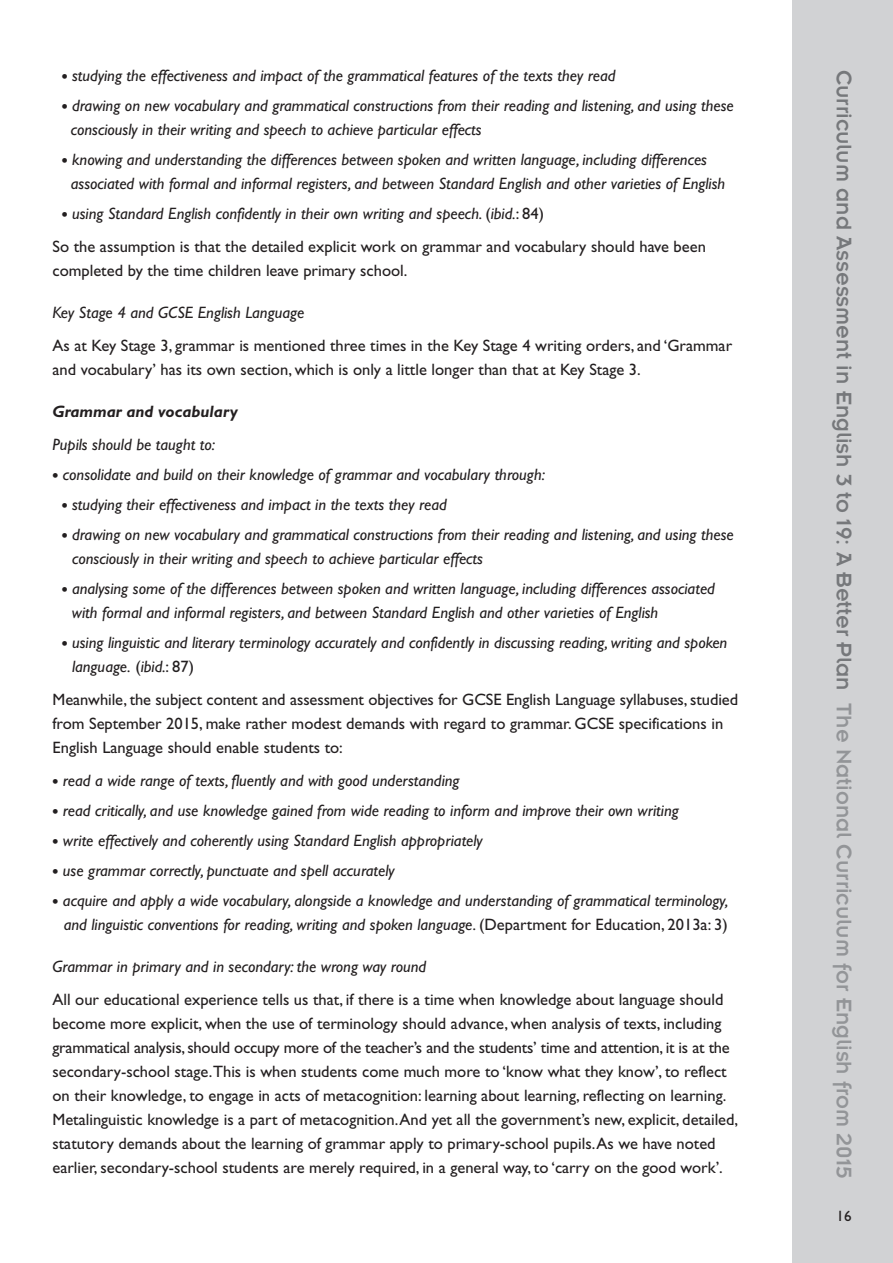
<style>
.page{position:relative;width:893px;height:1263px;background:#fff}
.page>*{position:absolute;margin:0;border:0;box-sizing:border-box;transform-origin:0 0}
.t1{font:23.25px "Insignia";color:#76787b}
.t2{font:italic 16.5px/24px "Gill Sans";color:#231f20}
.t3{font:16.5px/24px "Gill Sans";color:#231f20}
.t4{font:italic 700 16.5px "Gill Sans";color:#231f20}
.t5{font:15px "Gill Sans";color:#231f20}
.s1{font-weight:700;font-style:normal}
.s2{font-weight:700}
.s3{font-style:italic}
.s4{font-style:normal}
.s5{color:#939598}
</style>
<div class="page">
<div style="left:792px;top:0;width:101px;height:1263px;background:#d1d2d4"></div>
<p class="t2" style="left:62px;top:65px;width:555px"><span class="s1">•</span> studying the effectiveness and impact of the grammatical features of the texts they read</p>
<p class="t2" style="left:71px;top:95px;width:664px;text-indent:-9px"><span class="s1">•</span> drawing on new vocabulary and grammatical constructions from their reading and listening, and using these consciously in their writing and speech to achieve particular effects</p>
<p class="t2" style="left:71px;top:149px;width:656px;text-indent:-9px"><span class="s1">•</span> knowing and understanding the differences between spoken and written language, including differences associated with formal and informal registers, and between Standard English and other varieties of English</p>
<p class="t3" style="left:53px;top:198px;width:655px;line-height:33px;text-indent:9px"><span class="s2">•</span> <span class="s3">using Standard English confidently in their own writing and speech.</span> (<span class="s3">ibid.</span>: 84)<br>So the assumption is that the detailed explicit work on grammar and vocabulary should have been</p>
<p class="t3" style="left:53px;top:260px;width:356px">completed by the time children leave primary school.</p>
<p class="t2" style="left:53px;top:302px;width:253px">Key Stage 4 and GCSE English Language</p>
<p class="t3" style="left:53px;top:335px;width:681px">As at Key Stage 3, grammar is mentioned three times in the Key Stage 4 writing orders, and ‘Grammar and vocabulary’ has its own section, which is only a little longer than that at Key Stage 3.</p>
<p class="t4" style="left:53px;top:405px;width:187px">Grammar and vocabulary</p>
<p class="t2" style="left:53px;top:434px;width:164px">Pupils should be taught to:</p>
<p class="t2" style="left:53px;top:464px;width:494px"><span class="s1">•</span> consolidate and build on their knowledge of grammar and vocabulary through:</p>
<p class="t2" style="left:62px;top:494px;width:387px"><span class="s1">•</span> studying their effectiveness and impact in the texts they read</p>
<p class="t2" style="left:72px;top:524px;width:663px;text-indent:-10px"><span class="s1">•</span> drawing on new vocabulary and grammatical constructions from their reading and listening, and using these consciously in their writing and speech to achieve particular effects</p>
<p class="t2" style="left:72px;top:578px;width:644px;text-indent:-10px"><span class="s1">•</span> analysing some of the differences between spoken and written language, including differences associated with formal and informal registers, and between Standard English and other varieties of English</p>
<p class="t2" style="left:72px;top:632px;width:657px;text-indent:-10px"><span class="s1">•</span> using linguistic and literary terminology accurately and confidently in discussing reading, writing and spoken language. <span class="s4">(</span>ibid.<span class="s4">: 87)</span></p>
<p class="t3" style="left:53px;top:689px;width:687px">Meanwhile, the subject content and assessment objectives for GCSE English Language syllabuses, studied from September 2015, make rather modest demands with regard to grammar. GCSE specifications in<br>English Language should enable students to:</p>
<p class="t2" style="left:53px;top:770px;width:409px"><span class="s1">•</span> read a wide range of texts, fluently and with good understanding</p>
<p class="t2" style="left:53px;top:800px;width:628px"><span class="s1">•</span> read critically, and use knowledge gained from wide reading to inform and improve their own writing</p>
<p class="t2" style="left:53px;top:830px;width:432px"><span class="s1">•</span> write effectively and coherently using Standard English appropriately</p>
<p class="t2" style="left:53px;top:860px;width:344px"><span class="s1">•</span> use grammar correctly, punctuate and spell accurately</p>
<p class="t2" style="left:53px;top:890px;width:677px;text-align:right"><span class="s1">•</span> acquire and apply a wide vocabulary, alongside a knowledge and understanding of grammatical terminology, and linguistic conventions for reading, writing and spoken language. <span class="s4">(Department for Education, 2013a: 3)</span></p>
<p class="t2" style="left:53px;top:956px;width:375px">Grammar in primary and in secondary: the wrong way round</p>
<p class="t3" style="left:53px;top:989px;width:687px">All our educational experience tells us that, if there is a time when knowledge about language should become more explicit, when the use of terminology should advance, when analysis of texts, including grammatical analysis, should occupy more of the teacher’s and the students’ time and attention, it is at the secondary-school stage.This is when students come much more to ‘know what they know’, to reflect on their knowledge, to engage in acts of metacognition: learning about learning, reflecting on learning.<br>Metalinguistic knowledge is a part of metacognition.And yet all the government’s new, explicit, detailed, statutory demands about the learning of grammar apply to primary-school pupils.As we have noted earlier, secondary-school students are merely required, in a general way, to ‘carry on the good work’.</p>
<h1 class="t1" style="left:851px;top:70px;width:1110px;rotate:90deg">Curriculum and Assessment in English 3 to 19: A Better Plan <span class="s5">The National Curriculum for English from 2015</span></h1>
<p class="t5" style="left:836px;top:1210px;width:16px">16</p>
</div>
